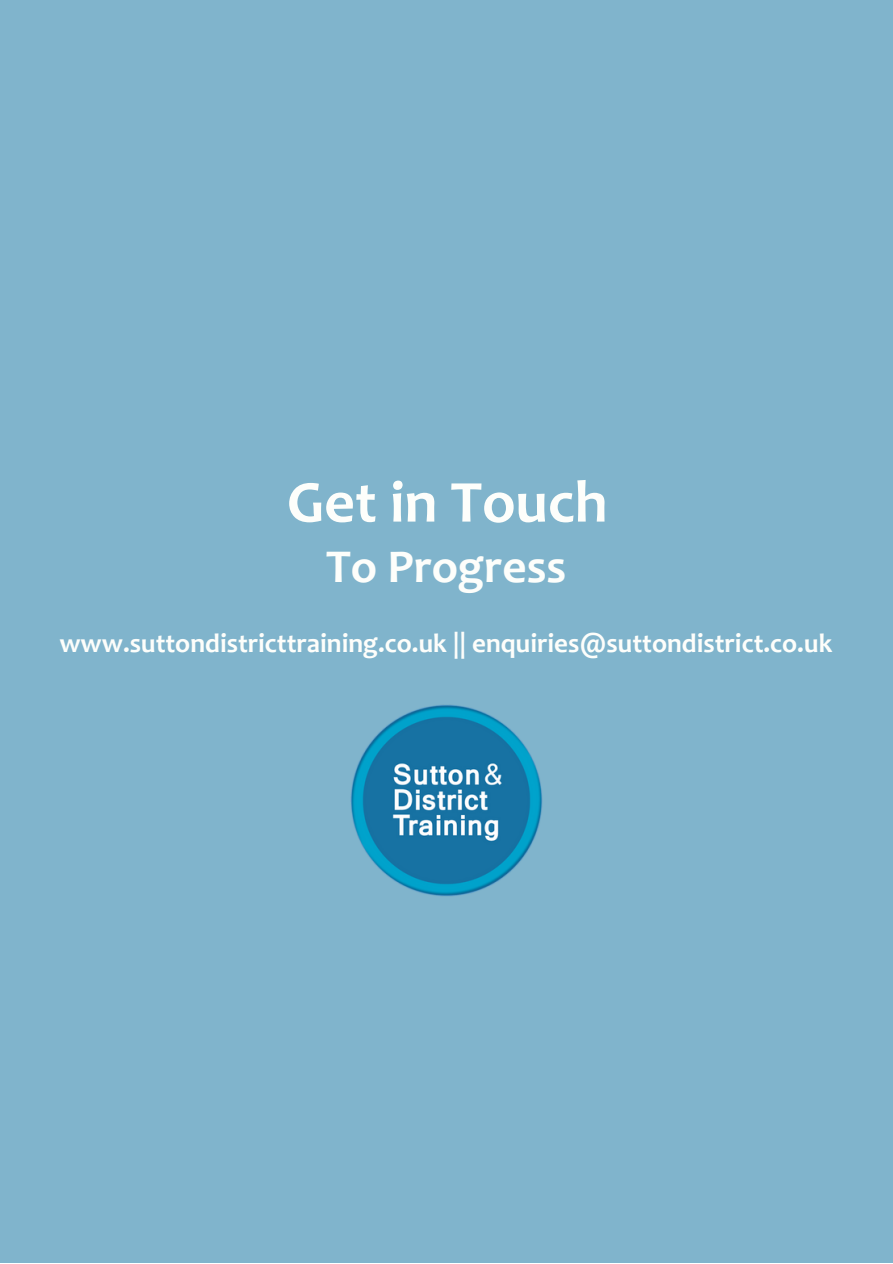
<style>
.page{position:relative;width:893px;height:1264px;background:#fff}
.page>*{position:absolute;margin:0;border:0;box-sizing:border-box;transform-origin:0 0}
.t1{font:700 60px "Candara";color:#fdfefb}
.t2{font:700 47.25px "Candara";color:#fdfefb}
.t3{font:700 27px "Candara";color:#fdfefb}
</style>
<div class="page">
<div style="left:0;top:0;width:892px;height:1262px;background:#80b4cc"></div>
<img style="left:351px;top:705px;width:192px;height:192px">
<h1 class="t1" style="left:287px;top:478px;width:322px">Get in Touch</h1>
<h2 class="t2" style="left:326px;top:547px;width:241px">To Progress</h2>
<p class="t3" style="left:59px;top:632px;width:774px">www.suttondistricttraining.co.uk || enquiries@suttondistrict.co.uk</p>
</div>
